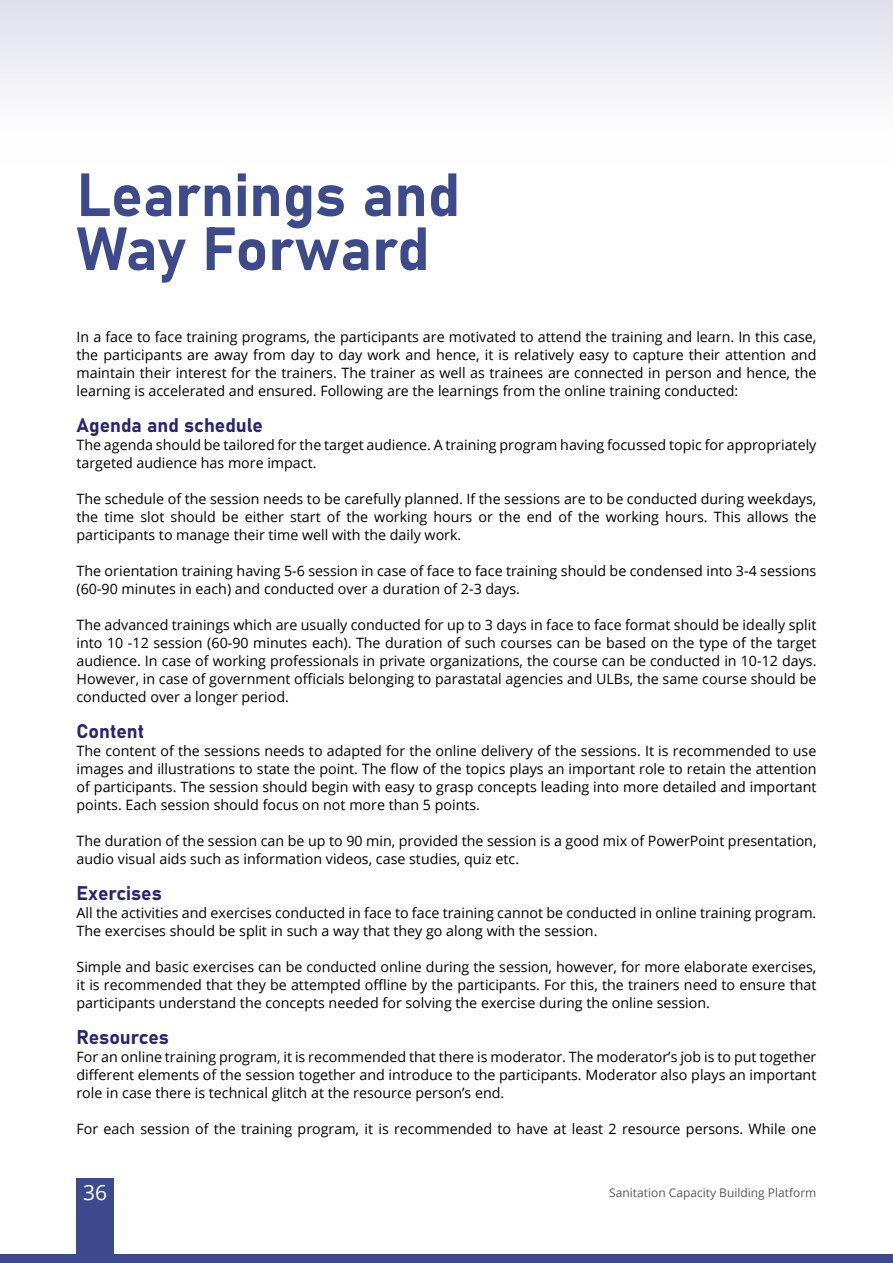
<style>
.page{position:relative;width:893px;height:1263px;background:#fff}
.page>*{position:absolute;margin:0;border:0;box-sizing:border-box;transform-origin:0 0}
.t1{font:60px/54px "Bahnschrift";color:#3d4b8e}
.t2{font:21px "Open Sans";color:#fff}
.t3{font:19.5px "Bahnschrift";color:#26247b}
.t4{font:14.25px/18px "Open Sans";color:#000;text-align:justify}
.t5{font:12px "Open Sans";color:#58595b}
</style>
<div class="page">
<div style="left:0;top:0;width:893px;height:164px;background:linear-gradient(to bottom,#e1e1ed,#fff)"></div>
<div style="left:77px;top:1178px;width:37px;height:85px;background:#3d4b8e"></div>
<div style="left:0;top:1254px;width:893px;height:9px;background:#3d4b8e"></div>
<h1 class="t1" style="left:77px;top:168px;width:385px">Learnings and<br>Way Forward</h1>
<p class="t4" style="left:77px;top:327px;width:741px">In a face to face training programs, the participants are motivated to attend the training and learn. In this case, the participants are away from day to day work and hence, it is relatively easy to capture their attention and maintain their interest for the trainers. The trainer as well as trainees are connected in person and hence, the learning is accelerated and ensured. Following are the learnings from the online training conducted:</p>
<h3 class="t3" style="left:77px;top:413px;width:188px">Agenda and schedule</h3>
<p class="t4" style="left:77px;top:435px;width:741px">The agenda should be tailored for the target audience. A training program having focussed topic for appropriately targeted audience has more impact.</p>
<p class="t4" style="left:77px;top:489px;width:741px">The schedule of the session needs to be carefully planned. If the sessions are to be conducted during weekdays, the time slot should be either start of the working hours or the end of the working hours. This allows the participants to manage their time well with the daily work.</p>
<p class="t4" style="left:77px;top:561px;width:741px">The orientation training having 5-6 session in case of face to face training should be condensed into 3-4 sessions (60-90 minutes in each) and conducted over a duration of 2-3 days.</p>
<p class="t4" style="left:77px;top:615px;width:741px;text-align:left">The advanced trainings which are usually conducted for up to 3 days in face to face format should be ideally split into 10 -12 session (60-90 minutes each). The duration of such courses can be based on the type of the target audience. In case of working professionals in private organizations, the course can be conducted in 10-12 days.<br>However, in case of government officials belonging to parastatal agencies and ULBs, the same course should be conducted over a longer period.</p>
<h3 class="t3" style="left:77px;top:719px;width:69px">Content</h3>
<p class="t4" style="left:77px;top:741px;width:741px">The content of the sessions needs to adapted for the online delivery of the sessions. It is recommended to use images and illustrations to state the point. The flow of the topics plays an important role to retain the attention of participants. The session should begin with easy to grasp concepts leading into more detailed and important points. Each session should focus on not more than 5 points.</p>
<p class="t4" style="left:77px;top:831px;width:741px">The duration of the session can be up to 90 min, provided the session is a good mix of PowerPoint presentation, audio visual aids such as information videos, case studies, quiz etc.</p>
<h3 class="t3" style="left:77px;top:881px;width:87px">Exercises</h3>
<p class="t4" style="left:77px;top:903px;width:739px">All the activities and exercises conducted in face to face training cannot be conducted in online training program.<br>The exercises should be split in such a way that they go along with the session.</p>
<p class="t4" style="left:77px;top:957px;width:741px">Simple and basic exercises can be conducted online during the session, however, for more elaborate exercises, it is recommended that they be attempted offline by the participants. For this, the trainers need to ensure that participants understand the concepts needed for solving the exercise during the online session.</p>
<h3 class="t3" style="left:77px;top:1025px;width:94px">Resources</h3>
<p class="t4" style="left:76px;top:1047px;width:741px">For an online training program, it is recommended that there is moderator. The moderator’s job is to put together different elements of the session together and introduce to the participants. Moderator also plays an important role in case there is technical glitch at the resource person’s end.</p>
<p class="t4" style="left:76px;top:1119px;width:741px">For each session of the training program, it is recommended to have at least 2 resource persons. While one</p>
<h2 class="t2" style="left:83px;top:1178px;width:26px">36</h2>
<p class="t5" style="left:609px;top:1184px;width:209px">Sanitation Capacity Building Platform</p>
</div>
